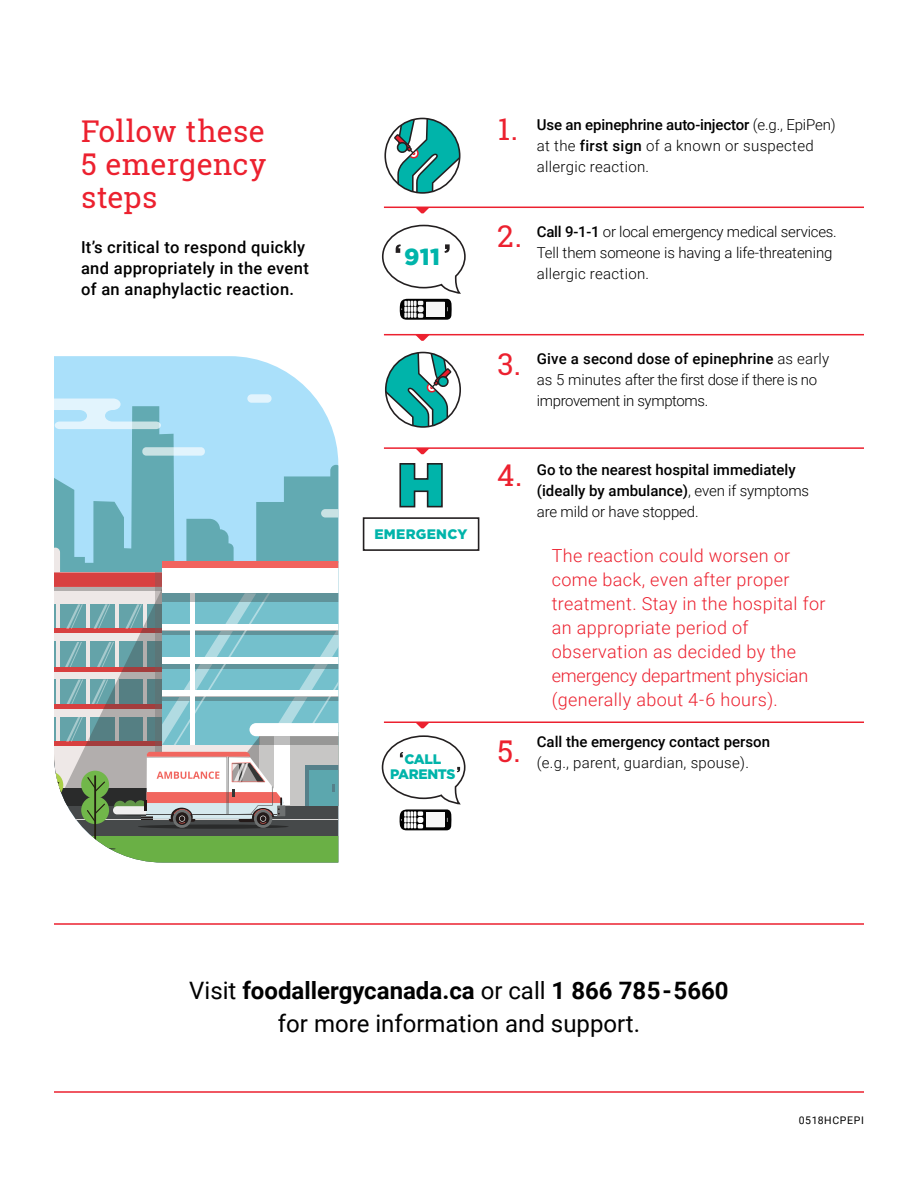
<style>
.page{position:relative;width:918px;height:1188px;background:#fff}
.page>*{position:absolute;margin:0;border:0;box-sizing:border-box;transform-origin:0 0}
.t1{font:30px/32.8px "Roboto Slab";letter-spacing:.005em;color:#ec212f;text-align:justify}
.t2{font:24px/33px "Roboto";color:#010101;text-align:center}
.t3{font:900 23.25px "Gotham HTF";color:#00b4aa}
.t4{font:300 18px/24px "Roboto";letter-spacing:.02em;color:#ec212f}
.t5{font:500 16.5px/21px "Roboto";letter-spacing:.02em;color:#010101}
.t6{font:300 15px/21px "Roboto";letter-spacing:.02em;color:#010101}
.t7{font:500 15px/21px "Roboto";color:#010101}
.t8{font:300 15px/21px "Roboto";letter-spacing:-.005em;color:#010101}
.t9{font:300 15px/21px "Roboto";letter-spacing:-.025em;color:#010101}
.t10{font:900 13.8px "Gotham HTF";letter-spacing:-.02em;color:#00b4aa}
.t11{font:900 13.8px "Gotham HTF";letter-spacing:.02em;color:#00b4aa}
.t12{font:10.5px "Roboto";letter-spacing:.065em;color:#010101}
.s1{font-weight:500}
.s2{font-weight:300}
.s3{font-weight:700}
</style>
<div class="page">
<hr style="left:384px;top:207px;width:480px;height:1px;background:#ec212f">
<hr style="left:384px;top:334px;width:480px;height:1px;background:#ec212f">
<hr style="left:384px;top:447px;width:480px;height:2px;background:#ec212f">
<hr style="left:384px;top:722px;width:480px;height:1px;background:#ec212f">
<hr style="left:54px;top:1091px;width:810px;height:2px;background:#ec212f">
<hr style="left:54px;top:923px;width:810px;height:2px;background:#ec212f">
<svg style="left:54px;top:356px;width:267px;height:50px;background:#b3e3fa"></svg>
<svg style="left:80px;top:825px;width:258px;height:12px;background:#4e584e"></svg>
<svg style="left:93px;top:837px;width:245px;height:25px;background:#75b553"></svg>
<svg style="left:54px;top:406px;width:284px;height:142px;background:#90ccdf"></svg>
<svg style="left:54px;top:399px;width:107px;height:30px;background:#bde2f0"></svg>
<svg style="left:142px;top:447px;width:63px;height:9px"></svg>
<svg style="left:321px;top:509px;width:17px;height:9px"></svg>
<div style="left:247px;top:394px;width:25px;height:9px;background:#e2f4fd;border-radius:4px"></div>
<hr style="left:85px;top:848px;width:31px;height:2px;background:#2a2b2b;border-radius:50%">
<hr style="left:94px;top:775px;width:2px;height:74px;background:#241e11">
<div style="left:138px;top:824px;width:151px;height:5px;background:#2a2b2b;border-radius:50%"></div>
<div style="left:173px;top:809px;width:18px;height:19px;background:#6e7171;border-radius:50%"></div>
<div style="left:254px;top:809px;width:18px;height:19px;background:#6e7171;border-radius:50%"></div>
<svg style="left:54px;top:548px;width:284px;height:277px"></svg>
<svg style="left:386px;top:353px;width:67px;height:74px"></svg>
<div style="left:385px;top:352px;width:76px;height:76px;border:2px solid #231f20;border-radius:50%"></div>
<svg style="left:385px;top:118px;width:75px;height:75px"></svg>
<svg style="left:393px;top:118px;width:67px;height:75px"></svg>
<div style="left:384px;top:118px;width:76px;height:76px;border:2px solid #231f20;border-radius:50%"></div>
<svg style="left:381px;top:224px;width:85px;height:96px"></svg>
<div style="left:426px;top:302px;width:19px;height:15px;background:#f5f5f5"></div>
<svg style="left:381px;top:735px;width:85px;height:95px"></svg>
<div style="left:426px;top:812px;width:18px;height:15px;background:#f5f5f5"></div>
<div style="left:363px;top:517px;width:116px;height:34px;background:#fff;border:2px solid #231f20"></div>
<svg style="left:399px;top:463px;width:44px;height:45px"></svg>
<svg style="left:416px;top:208px;width:13px;height:6px"></svg>
<svg style="left:415px;top:335px;width:15px;height:6px"></svg>
<svg style="left:415px;top:448px;width:15px;height:7px"></svg>
<svg style="left:416px;top:723px;width:13px;height:6px"></svg>
<h1 class="t1" style="left:81px;top:114px;width:187px">Follow these 5 emergency steps</h1>
<p class="t5" style="left:81px;top:236px;width:229px">It’s critical to respond quickly and appropriately in the event of an anaphylactic reaction.</p>
<p class="t3" style="left:404px;top:243px;width:37px">911</p>
<p class="t11" style="left:375px;top:526px;width:94px">EMERGENCY</p>
<p class="t10" style="left:404px;top:752px;width:38px">CALL</p>
<p class="t10" style="left:390px;top:766px;width:67px">PARENTS</p>
<h1 class="t1" style="left:498px;top:112px;width:22px">1.</h1>
<p class="t6" style="left:537px;top:113px;width:300px"><span class="s1">Use an epinephrine auto-injector</span> (e.g., EpiPen) at the <span class="s1">first sign</span> of a known or suspected allergic reaction.</p>
<h1 class="t1" style="left:497px;top:219px;width:26px">2.</h1>
<p class="t8" style="left:537px;top:220px;width:302px"><span class="s1">Call 9-1-1</span> or local emergency medical services.<br>Tell them someone is having a life-threatening allergic reaction.</p>
<h1 class="t1" style="left:498px;top:348px;width:25px">3.</h1>
<p class="t9" style="left:537px;top:347px;width:294px"><span class="s1">Give a second dose of epinephrine</span> as early as 5 minutes after the first dose if there is no improvement in symptoms.</p>
<h1 class="t1" style="left:497px;top:459px;width:27px">4.</h1>
<p class="t7" style="left:537px;top:459px;width:274px">Go to the nearest hospital immediately (ideally by ambulance)<span class="s2">, even if symptoms are mild or have stopped.</span></p>
<p class="t4" style="left:552px;top:543px;width:275px">The reaction could worsen or come back, even after proper treatment. Stay in the hospital for an appropriate period of observation as decided by the emergency department physician (generally about 4-6 hours).</p>
<p class="t7" style="left:537px;top:731px;width:235px">Call the emergency contact person</p>
<p class="t6" style="left:497px;top:752px;width:253px"><sup>5.</sup> (e.g., parent, guardian, spouse).</p>
<h2 class="t2" style="left:189px;top:973px;width:541px">Visit <span class="s3">foodallergycanada.ca</span> or call <span class="s3">1 866 785-5660 </span>for more information and support.</h2>
<p class="t12" style="left:799px;top:1113px;width:67px">0518HCPEPI</p>
</div>
